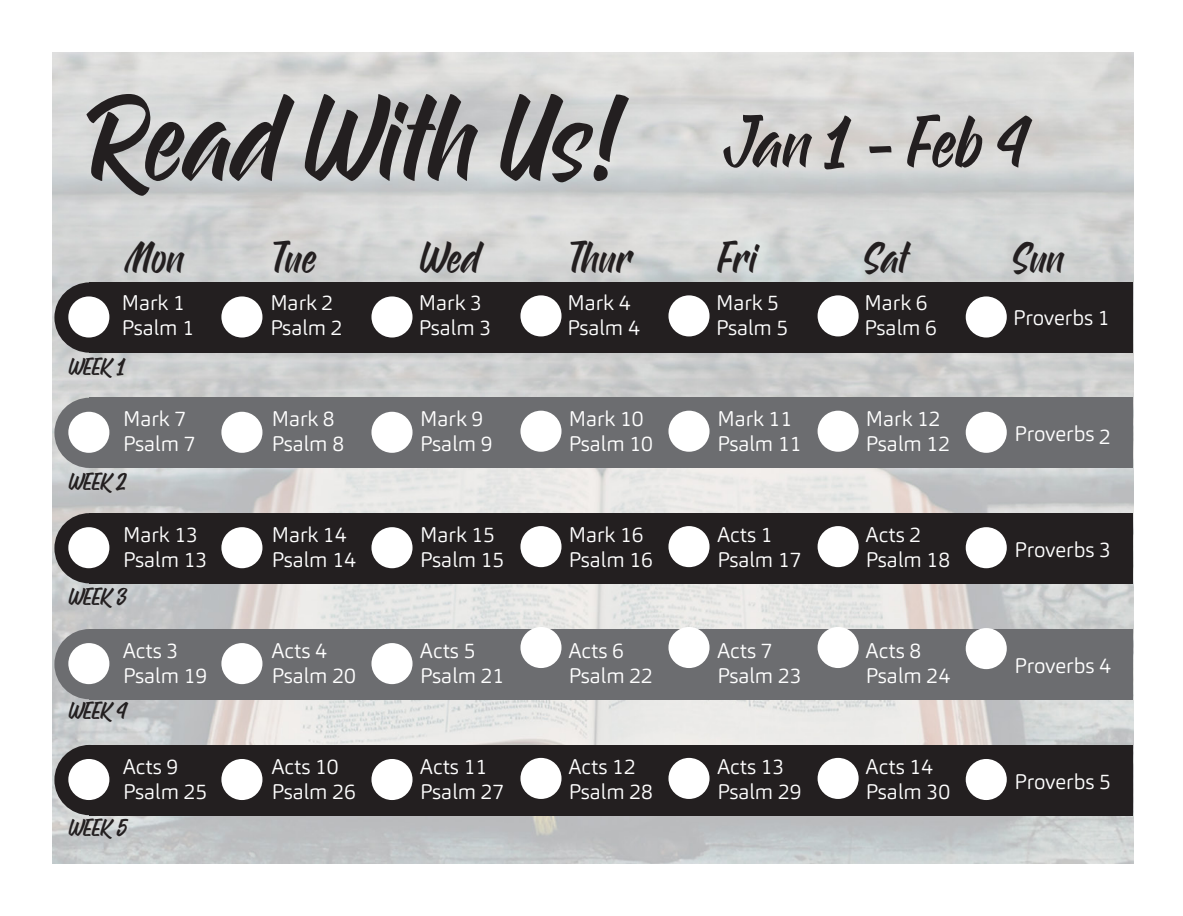
<style>
.page{position:relative;width:1183px;height:916px;background:#fff}
.page>*{position:absolute;margin:0;border:0;box-sizing:border-box;transform-origin:0 0}
.t1{font:131.1px "Handstyles Alternate";color:#231f20}
.t2{font:78.6px "Handstyles Alternate";color:#231f20}
.t3{font:48px "Handstyles Alternate";color:#231f20}
.t4{font:25.8px "Handstyles Alternate";color:#231f20}
.t5{font:300 21px "Carnas";color:#fff}
</style>
<div class="page">
<img style="left:53px;top:53px;width:1080px;height:810px">
<div style="left:90px;top:282px;width:1043px;height:70px;background:#231f20"></div>
<div style="left:54px;top:282px;width:71px;height:70px;background:#231f20;border-radius:50%"></div>
<div style="left:68px;top:296px;width:41px;height:41px;background:#fff;border-radius:50%"></div>
<div style="left:221px;top:296px;width:41px;height:41px;background:#fff;border-radius:50%"></div>
<div style="left:371px;top:296px;width:41px;height:41px;background:#fff;border-radius:50%"></div>
<div style="left:520px;top:295px;width:41px;height:41px;background:#fff;border-radius:50%"></div>
<div style="left:668px;top:295px;width:41px;height:41px;background:#fff;border-radius:50%"></div>
<div style="left:817px;top:295px;width:41px;height:41px;background:#fff;border-radius:50%"></div>
<div style="left:965px;top:296px;width:41px;height:41px;background:#fff;border-radius:50%"></div>
<div style="left:90px;top:397px;width:1043px;height:71px;background:#6c6d70"></div>
<div style="left:54px;top:397px;width:71px;height:71px;background:#6c6d70;border-radius:50%"></div>
<div style="left:68px;top:411px;width:41px;height:41px;background:#fff;border-radius:50%"></div>
<div style="left:221px;top:411px;width:41px;height:41px;background:#fff;border-radius:50%"></div>
<div style="left:371px;top:411px;width:41px;height:41px;background:#fff;border-radius:50%"></div>
<div style="left:520px;top:410px;width:41px;height:41px;background:#fff;border-radius:50%"></div>
<div style="left:668px;top:410px;width:41px;height:41px;background:#fff;border-radius:50%"></div>
<div style="left:817px;top:410px;width:41px;height:41px;background:#fff;border-radius:50%"></div>
<div style="left:965px;top:411px;width:41px;height:41px;background:#fff;border-radius:50%"></div>
<div style="left:90px;top:513px;width:1043px;height:70px;background:#231f20"></div>
<div style="left:54px;top:513px;width:71px;height:70px;background:#231f20;border-radius:50%"></div>
<div style="left:68px;top:527px;width:41px;height:41px;background:#fff;border-radius:50%"></div>
<div style="left:221px;top:527px;width:41px;height:41px;background:#fff;border-radius:50%"></div>
<div style="left:371px;top:527px;width:41px;height:41px;background:#fff;border-radius:50%"></div>
<div style="left:520px;top:526px;width:41px;height:41px;background:#fff;border-radius:50%"></div>
<div style="left:668px;top:526px;width:41px;height:41px;background:#fff;border-radius:50%"></div>
<div style="left:817px;top:526px;width:41px;height:41px;background:#fff;border-radius:50%"></div>
<div style="left:965px;top:527px;width:41px;height:41px;background:#fff;border-radius:50%"></div>
<div style="left:90px;top:628px;width:1043px;height:71px;background:#6c6d70"></div>
<div style="left:54px;top:628px;width:71px;height:71px;background:#6c6d70;border-radius:50%"></div>
<div style="left:68px;top:643px;width:41px;height:41px;background:#fff;border-radius:50%"></div>
<div style="left:221px;top:643px;width:41px;height:41px;background:#fff;border-radius:50%"></div>
<div style="left:371px;top:643px;width:41px;height:41px;background:#fff;border-radius:50%"></div>
<div style="left:520px;top:626px;width:41px;height:41px;background:#fff;border-radius:50%"></div>
<div style="left:668px;top:626px;width:41px;height:41px;background:#fff;border-radius:50%"></div>
<div style="left:817px;top:626px;width:41px;height:41px;background:#fff;border-radius:50%"></div>
<div style="left:965px;top:628px;width:41px;height:41px;background:#fff;border-radius:50%"></div>
<div style="left:90px;top:744px;width:1043px;height:70px;background:#231f20"></div>
<div style="left:54px;top:744px;width:71px;height:70px;background:#231f20;border-radius:50%"></div>
<div style="left:68px;top:758px;width:41px;height:41px;background:#fff;border-radius:50%"></div>
<div style="left:221px;top:758px;width:41px;height:41px;background:#fff;border-radius:50%"></div>
<div style="left:371px;top:758px;width:41px;height:41px;background:#fff;border-radius:50%"></div>
<div style="left:520px;top:757px;width:41px;height:41px;background:#fff;border-radius:50%"></div>
<div style="left:668px;top:757px;width:41px;height:41px;background:#fff;border-radius:50%"></div>
<div style="left:817px;top:757px;width:41px;height:41px;background:#fff;border-radius:50%"></div>
<div style="left:965px;top:758px;width:41px;height:41px;background:#fff;border-radius:50%"></div>
<p class="t1" style="left:86px;top:59px;width:544px">Read With Us!</p>
<p class="t2" style="left:723px;top:94px;width:302px">Jan 1 - Feb 4</p>
<p class="t3" style="left:125px;top:228px;width:59px">Mon</p>
<p class="t5" style="left:122px;top:289px;width:64px">Mark 1</p>
<p class="t5" style="left:122px;top:314px;width:74px">Psalm 1</p>
<p class="t4" style="left:69px;top:350px;width:58px">WEEK 1</p>
<p class="t5" style="left:123px;top:405px;width:64px">Mark 7</p>
<p class="t5" style="left:123px;top:430px;width:74px">Psalm 7</p>
<p class="t4" style="left:69px;top:466px;width:59px">WEEK 2</p>
<p class="t5" style="left:123px;top:521px;width:76px">Mark 13</p>
<p class="t5" style="left:123px;top:546px;width:86px">Psalm 13</p>
<p class="t4" style="left:69px;top:581px;width:60px">WEEK 3</p>
<p class="t5" style="left:123px;top:637px;width:57px">Acts 3</p>
<p class="t5" style="left:123px;top:662px;width:86px">Psalm 19</p>
<p class="t4" style="left:69px;top:695px;width:59px">WEEK 4</p>
<p class="t5" style="left:123px;top:752px;width:57px">Acts 9</p>
<p class="t5" style="left:123px;top:778px;width:86px">Psalm 25</p>
<p class="t4" style="left:69px;top:811px;width:60px">WEEK 5</p>
<p class="t3" style="left:272px;top:228px;width:45px">Tue</p>
<p class="t3" style="left:420px;top:228px;width:60px">Wed</p>
<p class="t3" style="left:569px;top:228px;width:65px">Thur</p>
<p class="t3" style="left:717px;top:228px;width:40px">Fri</p>
<p class="t3" style="left:864px;top:228px;width:45px">Sat</p>
<p class="t3" style="left:1013px;top:228px;width:51px">Sun</p>
<p class="t5" style="left:270px;top:289px;width:64px">Mark 2</p>
<p class="t5" style="left:270px;top:314px;width:74px">Psalm 2</p>
<p class="t5" style="left:272px;top:405px;width:64px">Mark 8</p>
<p class="t5" style="left:272px;top:430px;width:74px">Psalm 8</p>
<p class="t5" style="left:272px;top:521px;width:76px">Mark 14</p>
<p class="t5" style="left:272px;top:546px;width:86px">Psalm 14</p>
<p class="t5" style="left:272px;top:637px;width:57px">Acts 4</p>
<p class="t5" style="left:272px;top:662px;width:86px">Psalm 20</p>
<p class="t5" style="left:272px;top:752px;width:68px">Acts 10</p>
<p class="t5" style="left:272px;top:778px;width:86px">Psalm 26</p>
<p class="t5" style="left:419px;top:289px;width:64px">Mark 3</p>
<p class="t5" style="left:419px;top:314px;width:74px">Psalm 3</p>
<p class="t5" style="left:420px;top:405px;width:64px">Mark 9</p>
<p class="t5" style="left:420px;top:430px;width:74px">Psalm 9</p>
<p class="t5" style="left:420px;top:521px;width:76px">Mark 15</p>
<p class="t5" style="left:420px;top:546px;width:86px">Psalm 15</p>
<p class="t5" style="left:420px;top:637px;width:57px">Acts 5</p>
<p class="t5" style="left:420px;top:662px;width:86px">Psalm 21</p>
<p class="t5" style="left:420px;top:752px;width:68px">Acts 11</p>
<p class="t5" style="left:420px;top:778px;width:86px">Psalm 27</p>
<p class="t5" style="left:567px;top:289px;width:64px">Mark 4</p>
<p class="t5" style="left:567px;top:314px;width:74px">Psalm 4</p>
<p class="t5" style="left:569px;top:405px;width:76px">Mark 10</p>
<p class="t5" style="left:569px;top:430px;width:86px">Psalm 10</p>
<p class="t5" style="left:569px;top:521px;width:76px">Mark 16</p>
<p class="t5" style="left:569px;top:546px;width:86px">Psalm 16</p>
<p class="t5" style="left:569px;top:637px;width:57px">Acts 6</p>
<p class="t5" style="left:569px;top:662px;width:86px">Psalm 22</p>
<p class="t5" style="left:569px;top:752px;width:68px">Acts 12</p>
<p class="t5" style="left:569px;top:778px;width:86px">Psalm 28</p>
<p class="t5" style="left:716px;top:289px;width:64px">Mark 5</p>
<p class="t5" style="left:716px;top:314px;width:74px">Psalm 5</p>
<p class="t5" style="left:717px;top:405px;width:76px">Mark 11</p>
<p class="t5" style="left:717px;top:430px;width:86px">Psalm 11</p>
<p class="t5" style="left:717px;top:521px;width:57px">Acts 1</p>
<p class="t5" style="left:717px;top:546px;width:86px">Psalm 17</p>
<p class="t5" style="left:717px;top:637px;width:57px">Acts 7</p>
<p class="t5" style="left:717px;top:662px;width:86px">Psalm 23</p>
<p class="t5" style="left:717px;top:752px;width:68px">Acts 13</p>
<p class="t5" style="left:717px;top:778px;width:86px">Psalm 29</p>
<p class="t5" style="left:864px;top:289px;width:64px">Mark 6</p>
<p class="t5" style="left:864px;top:314px;width:74px">Psalm 6</p>
<p class="t5" style="left:1013px;top:304px;width:98px">Proverbs 1</p>
<p class="t5" style="left:866px;top:405px;width:76px">Mark 12</p>
<p class="t5" style="left:866px;top:430px;width:86px">Psalm 12</p>
<p class="t5" style="left:1014px;top:420px;width:98px">Proverbs 2</p>
<p class="t5" style="left:866px;top:521px;width:57px">Acts 2</p>
<p class="t5" style="left:866px;top:546px;width:86px">Psalm 18</p>
<p class="t5" style="left:866px;top:637px;width:57px">Acts 8</p>
<p class="t5" style="left:866px;top:662px;width:86px">Psalm 24</p>
<p class="t5" style="left:866px;top:752px;width:68px">Acts 14</p>
<p class="t5" style="left:866px;top:778px;width:86px">Psalm 30</p>
<p class="t5" style="left:1014px;top:536px;width:98px">Proverbs 3</p>
<p class="t5" style="left:1014px;top:652px;width:98px">Proverbs 4</p>
<p class="t5" style="left:1014px;top:767px;width:98px">Proverbs 5</p>
</div>
